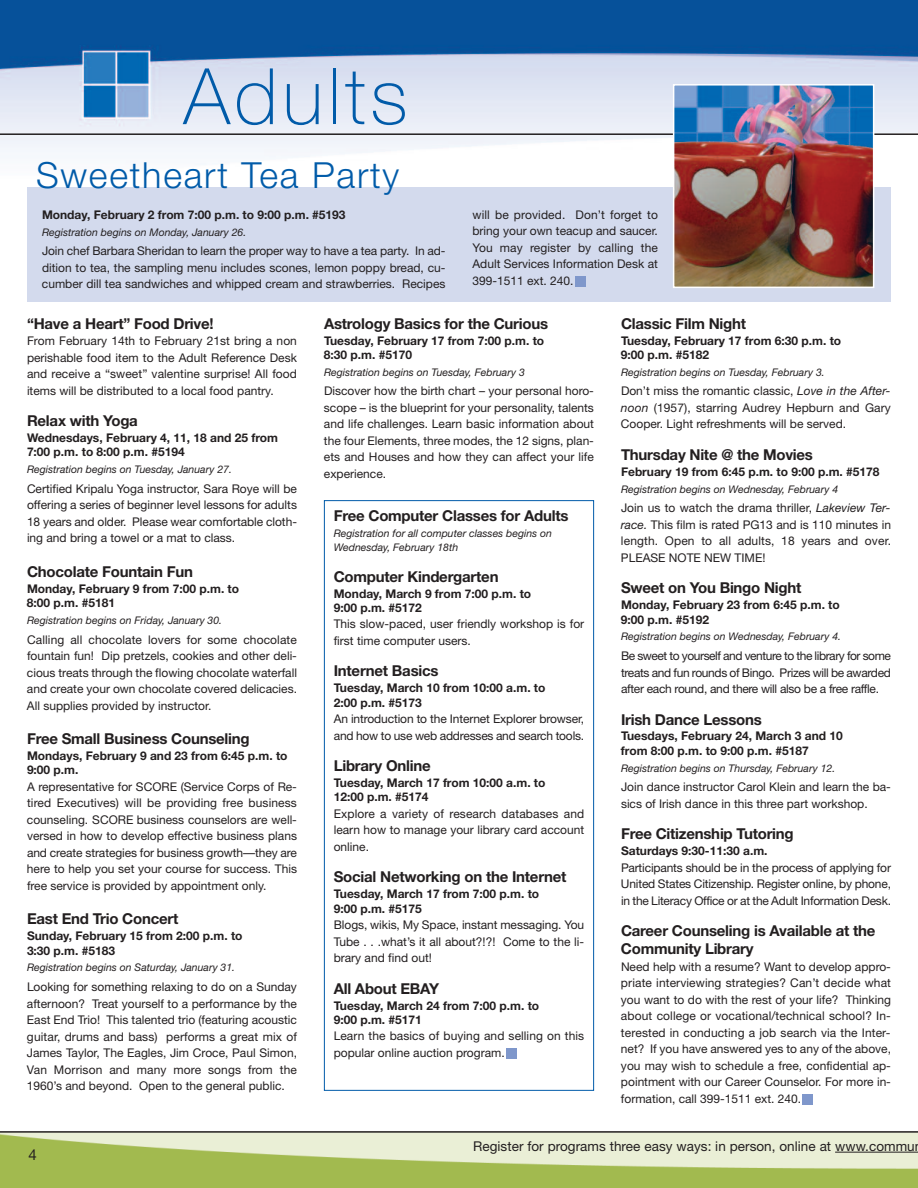
<style>
.page{position:relative;width:918px;height:1188px;background:#fff}
.page>*{position:absolute;margin:0;border:0;box-sizing:border-box;transform-origin:0 0}
.t1{font:100 78px "Helvetica Neue";letter-spacing:.06em;color:#015ba9}
.t2{font:300 36px "Helvetica Neue";letter-spacing:.05em;color:#015ba9}
.t3{font:700 15px/18px "Helvetica Neue";letter-spacing:-.015em;color:#231f20}
.t4{font:15px "Helvetica Neue";color:#231f20}
.t5{font:13.5px "Helvetica Neue";letter-spacing:.005em;color:#231f20}
.t6{font:12px/16.5px "Helvetica Neue";color:#231f20;text-align:justify}
.t7{font:700 12px/14.4px "Helvetica Neue";color:#231f20}
.t8{font:italic 10.5px/13.5px "Helvetica Neue";color:#231f20}
.s1{font-style:italic}
</style>
<div class="page">
<img style="left:0;top:1133px;width:918px;height:55px">
<img style="left:0;top:0;width:918px;height:188px">
<hr style="left:0;top:133px;width:918px;height:2px;background:#231f20">
<hr style="left:0;top:1131px;width:918px;height:2px;background:#231f20">
<div style="left:803px;top:1094px;width:10px;height:10px;background:#7f97cb"></div>
<div style="left:324px;top:500px;width:270px;height:591px;border:1px solid #015ba9"></div>
<div style="left:506px;top:1048px;width:10px;height:10px;background:#7f97cb"></div>
<div style="left:27px;top:188px;width:864px;height:114px;background:#d3daed"></div>
<div style="left:575px;top:276px;width:10px;height:10px;background:#7f97cb"></div>
<img style="left:676px;top:87px;width:195px;height:198px">
<div style="left:673px;top:84px;width:201px;height:204px;border:2px solid #fff"></div>
<hr style="left:835px;top:1152px;width:83px;height:1px;background:#231f20">
<h1 class="t1" style="left:184px;top:68px;width:226px">Adults</h1>
<h2 class="t2" style="left:36px;top:162px;width:365px">Sweetheart Tea Party</h2>
<p class="t7" style="left:42px;top:208px;width:305px">Monday, February 2 from 7:00 p.m. to 9:00 p.m. #5193</p>
<p class="t8" style="left:42px;top:226px;width:206px">Registration begins on Monday, January 26.</p>
<p class="t6" style="left:42px;top:244px;width:405px">Join chef Barbara Sheridan to learn the proper way to have a tea party. In ad&shy;dition to tea, the sampling menu includes scones, lemon poppy bread, cu&shy;cumber dill tea sandwiches and whipped cream and strawberries. Recipes</p>
<p class="t6" style="left:472px;top:207px;width:187px">will be provided. Don’t forget to bring your own teacup and saucer.<br>You may register by calling the Adult Services Information Desk at 399-1511 ext. 240.</p>
<p class="t3" style="left:27px;top:316px;width:188px">“Have a Heart” Food Drive!</p>
<p class="t6" style="left:27px;top:334px;width:272px">From February 14th to February 21st bring a non perishable food item to the Adult Reference Desk and receive a “sweet” valentine surprise! All food items will be distributed to a local food pantry.</p>
<p class="t3" style="left:27px;top:413px;width:112px">Relax with Yoga</p>
<p class="t7" style="left:27px;top:432px;width:253px">Wednesdays, February 4, 11, 18 and 25 from<br>7:00 p.m. to 8:00 p.m. #5194</p>
<p class="t8" style="left:27px;top:464px;width:206px">Registration begins on Tuesday, January 27.</p>
<p class="t6" style="left:27px;top:482px;width:272px">Certified Kripalu Yoga instructor, Sara Roye will be offering a series of beginner level lessons for adults 18 years and older. Please wear comfortable cloth&shy;ing and bring a towel or a mat to class.</p>
<p class="t3" style="left:27px;top:564px;width:168px">Chocolate Fountain Fun</p>
<p class="t7" style="left:27px;top:582px;width:214px">Monday, February 9 from 7:00 p.m. to<br>8:00 p.m. #5181</p>
<p class="t8" style="left:27px;top:614px;width:197px">Registration begins on Friday, January 30.</p>
<p class="t6" style="left:27px;top:632px;width:272px">Calling all chocolate lovers for some chocolate fountain fun! Dip pretzels, cookies and other deli&shy;cious treats through the flowing chocolate waterfall and create your own chocolate covered delicacies.<br>All supplies provided by instructor.</p>
<p class="t3" style="left:27px;top:731px;width:224px">Free Small Business Counseling</p>
<p class="t7" style="left:27px;top:750px;width:262px">Mondays, February 9 and 23 from 6:45 p.m. to<br>9:00 p.m.</p>
<p class="t6" style="left:27px;top:780px;width:272px">A representative for SCORE (Service Corps of Re&shy;tired Executives) will be providing free business counseling. SCORE business counselors are well&shy;versed in how to develop effective business plans and create strategies for business growth—they are here to help you set your course for success. This free service is provided by appointment only.</p>
<p class="t3" style="left:27px;top:911px;width:153px">East End Trio Concert</p>
<p class="t7" style="left:27px;top:930px;width:217px">Sunday, February 15 from 2:00 p.m. to<br>3:30 p.m. #5183</p>
<p class="t8" style="left:27px;top:962px;width:210px">Registration begins on Saturday, January 31.</p>
<p class="t6" style="left:27px;top:980px;width:272px">Looking for something relaxing to do on a Sunday afternoon? Treat yourself to a performance by the East End Trio! This talented trio (featuring acoustic guitar, drums and bass) performs a great mix of James Taylor, The Eagles, Jim Croce, Paul Simon, Van Morrison and many more songs from the 1960’s and beyond. Open to the general public.</p>
<p class="t4" style="left:28px;top:1149px;width:10px">4</p>
<p class="t3" style="left:324px;top:316px;width:226px">Astrology Basics for the Curious</p>
<p class="t7" style="left:324px;top:334px;width:222px">Tuesday, February 17 from 7:00 p.m. to<br>8:30 p.m. #5170</p>
<p class="t8" style="left:324px;top:366px;width:202px">Registration begins on Tuesday, February 3</p>
<p class="t6" style="left:324px;top:384px;width:272px">Discover how the birth chart – your personal horo&shy;scope – is the blueprint for your personality, talents and life challenges. Learn basic information about the four Elements, three modes, the 12 signs, plan&shy;ets and Houses and how they can affect your life experience.</p>
<p class="t3" style="left:334px;top:508px;width:236px">Free Computer Classes for Adults</p>
<p class="t8" style="left:334px;top:528px;width:220px">Registration for all computer classes begins on<br>Wednesday, February 18th</p>
<p class="t3" style="left:334px;top:569px;width:166px">Computer Kindergarten</p>
<p class="t7" style="left:334px;top:587px;width:199px">Monday, March 9 from 7:00 p.m. to<br>9:00 p.m. #5172</p>
<p class="t6" style="left:334px;top:617px;width:252px">This slow-paced, user friendly workshop is for first time computer users.</p>
<p class="t3" style="left:334px;top:663px;width:106px">Internet Basics</p>
<p class="t7" style="left:334px;top:682px;width:213px">Tuesday, March 10 from 10:00 a.m. to<br>2:00 p.m. #5173</p>
<p class="t6" style="left:334px;top:712px;width:252px">An introduction to the Internet Explorer browser, and how to use web addresses and search tools.</p>
<p class="t3" style="left:334px;top:758px;width:98px">Library Online</p>
<p class="t7" style="left:334px;top:777px;width:213px">Tuesday, March 17 from 10:00 a.m. to<br>12:00 p.m. #5174</p>
<p class="t6" style="left:334px;top:807px;width:252px">Explore a variety of research databases and learn how to manage your library card account online.</p>
<p class="t3" style="left:334px;top:869px;width:234px">Social Networking on the Internet</p>
<p class="t7" style="left:334px;top:888px;width:207px">Tuesday, March 17 from 7:00 p.m. to<br>9:00 p.m. #5175</p>
<p class="t6" style="left:334px;top:918px;width:252px">Blogs, wikis, My Space, instant messaging. You Tube . . .what’s it all about?!?! Come to the li&shy;brary and find out!</p>
<p class="t3" style="left:334px;top:981px;width:107px">All About EBAY</p>
<p class="t7" style="left:334px;top:999px;width:207px">Tuesday, March 24 from 7:00 p.m. to<br>9:00 p.m. #5171</p>
<p class="t6" style="left:334px;top:1029px;width:252px">Learn the basics of buying and selling on this popular online auction program.</p>
<p class="t3" style="left:621px;top:316px;width:127px">Classic Film Night</p>
<p class="t7" style="left:621px;top:334px;width:222px">Tuesday, February 17 from 6:30 p.m. to<br>9:00 p.m. #5182</p>
<p class="t8" style="left:621px;top:366px;width:205px">Registration begins on Tuesday, February 3.</p>
<p class="t6" style="left:621px;top:384px;width:271px">Don’t miss the romantic classic, <span class="s1">Love in the After&shy;noon</span> (1957), starring Audrey Hepburn and Gary Cooper. Light refreshments will be served.</p>
<p class="t3" style="left:621px;top:447px;width:194px">Thursday Nite @ the Movies</p>
<p class="t7" style="left:621px;top:465px;width:260px">February 19 from 6:45 p.m. to 9:00 p.m. #5178</p>
<p class="t8" style="left:621px;top:483px;width:219px">Registration begins on Wednesday, February 4</p>
<p class="t6" style="left:621px;top:501px;width:272px">Join us to watch the drama thriller, <span class="s1">Lakeview Ter&shy;race.</span> This film is rated PG13 and is 110 minutes in length. Open to all adults, 18 years and over.<br>PLEASE NOTE NEW TIME!</p>
<p class="t3" style="left:621px;top:580px;width:182px">Sweet on You Bingo Night</p>
<p class="t7" style="left:621px;top:599px;width:220px">Monday, February 23 from 6:45 p.m. to<br>9:00 p.m. #5192</p>
<p class="t8" style="left:621px;top:631px;width:222px">Registration begins on Wednesday, February 4.</p>
<p class="t6" style="left:621px;top:649px;width:272px">Be sweet to yourself and venture to the library for some treats and fun rounds of Bingo. Prizes will be awarded after each round, and there will also be a free raffle.</p>
<p class="t3" style="left:621px;top:712px;width:142px">Irish Dance Lessons</p>
<p class="t7" style="left:621px;top:730px;width:223px">Tuesdays, February 24, March 3 and 10 from 8:00 p.m. to 9:00 p.m. #5187</p>
<p class="t8" style="left:621px;top:762px;width:216px">Registration begins on Thursday, February 12.</p>
<p class="t6" style="left:621px;top:780px;width:271px">Join dance instructor Carol Klein and learn the ba&shy;sics of Irish dance in this three part workshop.</p>
<p class="t3" style="left:621px;top:826px;width:174px">Free Citizenship Tutoring</p>
<p class="t7" style="left:621px;top:845px;width:148px">Saturdays 9:30-11:30 a.m.</p>
<p class="t6" style="left:621px;top:860px;width:272px">Participants should be in the process of applying for United States Citizenship. Register online, by phone, in the Literacy Office or at the Adult Information Desk.</p>
<p class="t3" style="left:621px;top:923px;width:256px">Career Counseling is Available at the<br>Community Library</p>
<p class="t6" style="left:621px;top:959px;width:272px">Need help with a resume? Want to develop appro&shy;priate interviewing strategies? Can’t decide what you want to do with the rest of your life? Thinking about college or vocational/technical school? In&shy;terested in conducting a job search via the Inter&shy;net? If you have answered yes to any of the above, you may wish to schedule a free, confidential ap&shy;pointment with our Career Counselor. For more in&shy;formation, call 399-1511 ext. 240.</p>
<p class="t5" style="left:473px;top:1141px;width:443px">Register for programs three easy ways: in person, online at www.commu</p>
</div>
